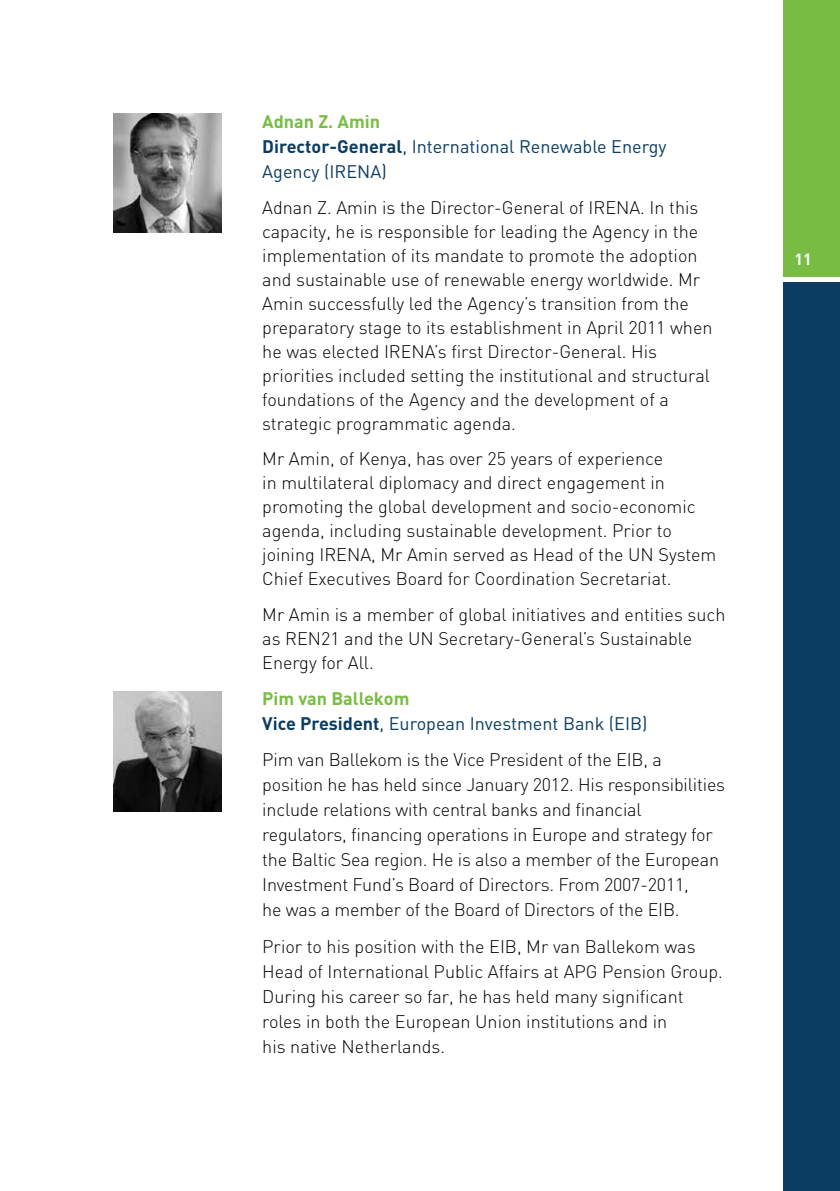
<style>
.page{position:relative;width:840px;height:1191px;background:#fff}
.page>*{position:absolute;margin:0;border:0;box-sizing:border-box;transform-origin:0 0}
.t1{font:300 18px/24px "DIN";color:#000}
.t2{font:18px/25px "DIN";color:#0b3c61}
.t3{font:700 16px "DIN";color:#fff}
.s1{font-weight:700;color:#79bc43}
.s2{font-weight:700}
</style>
<div class="page">
<div style="left:782px;top:0;width:57px;height:277px;background:#79bc43"></div>
<div style="left:782px;top:282px;width:57px;height:909px;background:#0b3c61"></div>
<img style="left:113px;top:113px;width:108px;height:119px">
<img style="left:113px;top:692px;width:108px;height:119px">
<p class="t2" style="left:262px;top:109px;width:405px"><span class="s1">Adnan Z. Amin<br></span><span class="s2">Director-General</span>, International Renewable Energy<br>Agency (IRENA)</p>
<p class="t1" style="left:262px;top:195px;width:451px">Adnan Z. Amin is the Director-General of IRENA. In this capacity, he is responsible for leading the Agency in the implementation of its mandate to promote the adoption and sustainable use of renewable energy worldwide. Mr Amin successfully led the Agency’s transition from the preparatory stage to its establishment in April 2011 when he was elected IRENA’s first Director-General. His priorities included setting the institutional and structural foundations of the Agency and the development of a strategic programmatic agenda.</p>
<p class="t1" style="left:262px;top:446px;width:455px">Mr Amin, of Kenya, has over 25 years of experience<br>in multilateral diplomacy and direct engagement in promoting the global development and socio-economic agenda, including sustainable development. Prior to joining IRENA, Mr Amin served as Head of the UN System Chief Executives Board for Coordination Secretariat.</p>
<p class="t1" style="left:262px;top:602px;width:464px">Mr Amin is a member of global initiatives and entities such as REN21 and the UN Secretary-General’s Sustainable<br>Energy for All.</p>
<p class="t2" style="left:262px;top:685px;width:386px"><span class="s1">Pim van Ballekom<br></span><span class="s2">Vice President</span>, European Investment Bank (EIB)</p>
<p class="t1" style="left:262px;top:747px;width:464px;line-height:25px">Pim van Ballekom is the Vice President of the EIB, a position he has held since January 2012. His responsibilities include relations with central banks and financial regulators, financing operations in Europe and strategy for the Baltic Sea region. He is also a member of the European Investment Fund’s Board of Directors. From 2007-2011,<br>he was a member of the Board of Directors of the EIB.</p>
<p class="t1" style="left:262px;top:933px;width:462px;line-height:25px">Prior to his position with the EIB, Mr van Ballekom was Head of International Public Affairs at APG Pension Group.<br>During his career so far, he has held many significant roles in both the European Union institutions and in<br>his native Netherlands.</p>
<p class="t3" style="left:794px;top:249px;width:19px">11</p>
</div>
